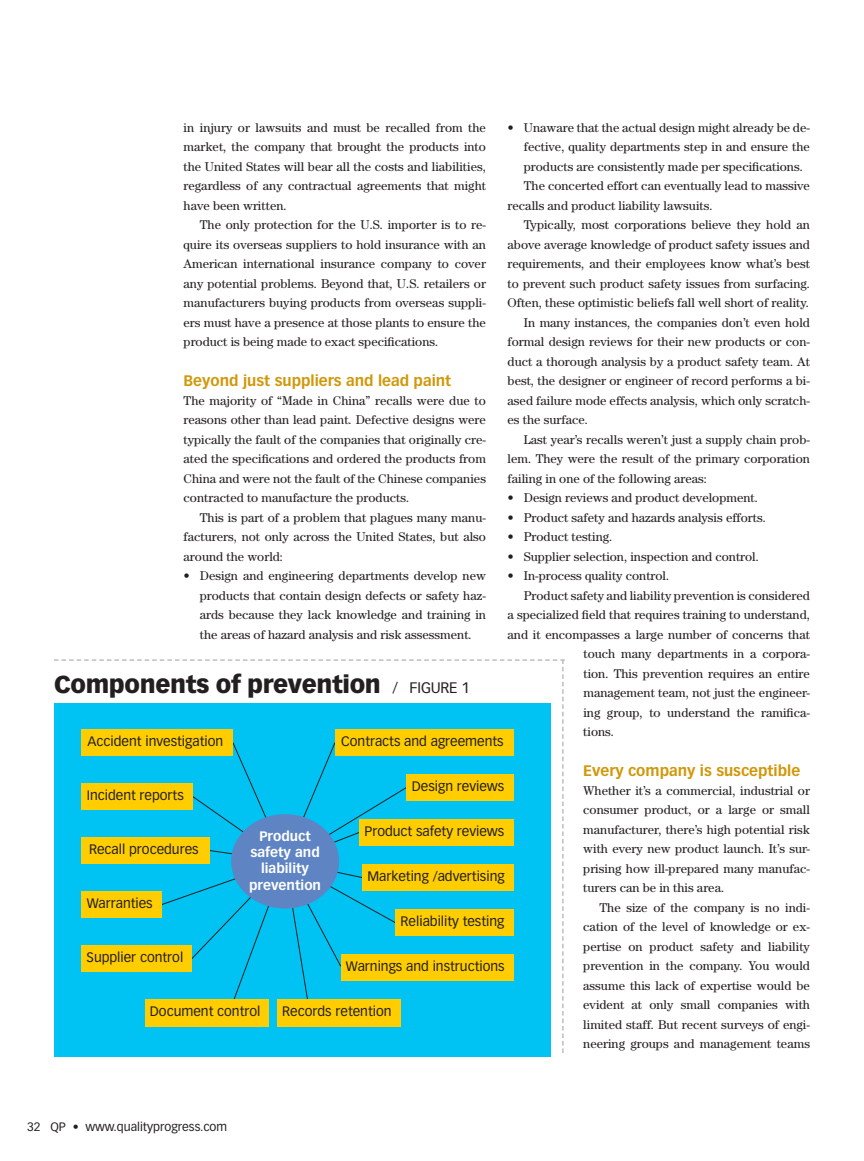
<style>
.page{position:relative;width:864px;height:1161px;background:#fff}
.page>*{position:absolute;margin:0;border:0;box-sizing:border-box;transform-origin:0 0}
.t1{font:900 24px "Vectora LT Std";letter-spacing:-.015em;color:#231f1f}
.t2{font:700 15px "Vectora LT Std";color:#d0980a}
.t3{font:13.5px "Vectora LT Std";color:#201e1f}
.t4{font:700 13.5px/16.2px "Vectora LT Std";color:#fff;text-align:center}
.t5{font:12.75px/19.5px "Century Std";color:#231f1f;text-align:justify}
.t6{font:12px "Vectora LT Std";color:#231f1f}
.s1{font-weight:400;font-size:15px}
</style>
<div class="page">
<svg style="left:54px;top:659px;width:511px;height:394px"></svg>
<div style="left:54px;top:703px;width:497px;height:353px;background:#00c3f3"></div>
<svg style="left:162px;top:742px;width:244px;height:258px"></svg>
<div style="left:231px;top:814px;width:108px;height:95px;background:#5e84c3;border-radius:50%"></div>
<div style="left:82px;top:729px;width:151px;height:27px;background:#ffcd00"></div>
<div style="left:335px;top:729px;width:179px;height:27px;background:#ffcd00"></div>
<div style="left:406px;top:774px;width:108px;height:27px;background:#ffcd00"></div>
<div style="left:395px;top:909px;width:119px;height:27px;background:#ffcd00"></div>
<div style="left:362px;top:864px;width:152px;height:27px;background:#ffcd00"></div>
<div style="left:341px;top:954px;width:173px;height:27px;background:#ffcd00"></div>
<div style="left:82px;top:945px;width:110px;height:27px;background:#ffcd00"></div>
<div style="left:277px;top:999px;width:123px;height:27px;background:#ffcd00"></div>
<div style="left:82px;top:783px;width:111px;height:27px;background:#ffcd00"></div>
<div style="left:82px;top:891px;width:80px;height:27px;background:#ffcd00"></div>
<div style="left:82px;top:837px;width:128px;height:27px;background:#ffcd00"></div>
<div style="left:146px;top:999px;width:123px;height:27px;background:#ffcd00"></div>
<div style="left:359px;top:819px;width:155px;height:27px;background:#ffcd00"></div>
<p class="t5" style="left:508px;top:119px;width:304px">• Unaware that the actual design might already be de-</p>
<p class="t5" style="left:524px;top:139px;width:288px">fective, quality departments step in and ensure the</p>
<p class="t5" style="left:524px;top:158px;width:281px">products are consistently made per specifications.</p>
<p class="t5" style="left:524px;top:178px;width:288px">The concerted effort can eventually lead to massive</p>
<p class="t5" style="left:508px;top:197px;width:207px">recalls and product liability lawsuits.</p>
<p class="t5" style="left:524px;top:217px;width:288px">Typically, most corporations believe they hold an</p>
<p class="t5" style="left:508px;top:236px;width:304px">above average knowledge of product safety issues and</p>
<p class="t5" style="left:508px;top:256px;width:304px">requirements, and their employees know what’s best</p>
<p class="t5" style="left:508px;top:275px;width:304px">to prevent such product safety issues from surfacing.</p>
<p class="t5" style="left:508px;top:295px;width:303px">Often, these optimistic beliefs fall well short of reality.</p>
<p class="t5" style="left:524px;top:314px;width:288px">In many instances, the companies don’t even hold</p>
<p class="t5" style="left:508px;top:334px;width:304px">formal design reviews for their new products or con-</p>
<p class="t5" style="left:508px;top:353px;width:304px">duct a thorough analysis by a product safety team. At</p>
<p class="t5" style="left:508px;top:373px;width:304px">best, the designer or engineer of record performs a bi-</p>
<p class="t5" style="left:508px;top:392px;width:304px">ased failure mode effects analysis, which only scratch-</p>
<p class="t5" style="left:508px;top:412px;width:82px">es the surface.</p>
<p class="t5" style="left:524px;top:431px;width:288px">Last year’s recalls weren’t just a supply chain prob-</p>
<p class="t5" style="left:508px;top:451px;width:304px">lem. They were the result of the primary corporation</p>
<p class="t5" style="left:508px;top:470px;width:201px">failing in one of the following areas:</p>
<p class="t5" style="left:508px;top:490px;width:252px">• Design reviews and product development.</p>
<p class="t5" style="left:508px;top:509px;width:260px">• Product safety and hazards analysis efforts.</p>
<p class="t5" style="left:508px;top:529px;width:106px">• Product testing.</p>
<p class="t5" style="left:508px;top:548px;width:253px">• Supplier selection, inspection and control.</p>
<p class="t5" style="left:508px;top:568px;width:163px">• In-process quality control.</p>
<p class="t5" style="left:524px;top:587px;width:288px">Product safety and liability prevention is considered</p>
<p class="t5" style="left:508px;top:607px;width:304px">a specialized field that requires training to understand,</p>
<p class="t5" style="left:508px;top:626px;width:304px">and it encompasses a large number of concerns that</p>
<p class="t5" style="left:583px;top:646px;width:228px">touch many departments in a corpora-</p>
<p class="t5" style="left:583px;top:665px;width:228px">tion. This prevention requires an entire</p>
<p class="t5" style="left:583px;top:685px;width:228px">management team, not just the engineer-</p>
<p class="t5" style="left:583px;top:704px;width:228px">ing group, to understand the ramifica-</p>
<p class="t5" style="left:583px;top:724px;width:32px">tions.</p>
<p class="t2" style="left:583px;top:763px;width:218px">Every company is susceptible</p>
<p class="t5" style="left:583px;top:782px;width:228px">Whether it’s a commercial, industrial or consumer product, or a large or small manufacturer, there’s high potential risk with every new product launch. It’s sur&shy;prising how ill-prepared many manufac&shy;turers can be in this area.</p>
<p class="t5" style="left:583px;top:899px;width:228px;text-indent:16px">The size of the company is no indi&shy;cation of the level of knowledge or ex&shy;pertise on product safety and liability prevention in the company. You would assume this lack of expertise would be evident at only small companies with limited staff. But recent surveys of engi&shy;neering groups and management teams</p>
<p class="t5" style="left:184px;top:119px;width:304px">in injury or lawsuits and must be recalled from the market, the company that brought the products into the United States will bear all the costs and liabilities, regardless of any contractual agreements that might have been written.</p>
<p class="t5" style="left:184px;top:217px;width:304px;text-indent:16px">The only protection for the U.S. importer is to re&shy;quire its overseas suppliers to hold insurance with an American international insurance company to cover any potential problems. Beyond that, U.S. retailers or manufacturers buying products from overseas suppli&shy;ers must have a presence at those plants to ensure the product is being made to exact specifications.</p>
<p class="t2" style="left:184px;top:373px;width:269px">Beyond just suppliers and lead paint</p>
<p class="t5" style="left:184px;top:392px;width:304px">The majority of “Made in China” recalls were due to reasons other than lead paint. Defective designs were typically the fault of the companies that originally cre&shy;ated the specifications and ordered the products from China and were not the fault of the Chinese companies contracted to manufacture the products.</p>
<p class="t5" style="left:184px;top:509px;width:304px;text-indent:16px">This is part of a problem that plagues many manu&shy;facturers, not only across the United States, but also around the world:</p>
<p class="t5" style="left:200px;top:568px;width:288px;text-indent:-16px">• Design and engineering departments develop new products that contain design defects or safety haz&shy;ards because they lack knowledge and training in the areas of hazard analysis and risk assessment.</p>
<h1 class="t1" style="left:54px;top:673px;width:417px">Components of prevention <span class="s1">/ FIGURE 1</span></h1>
<p class="t3" style="left:88px;top:735px;width:137px">Accident investigation</p>
<p class="t3" style="left:341px;top:735px;width:164px">Contracts and agreements</p>
<p class="t3" style="left:412px;top:780px;width:94px">Design reviews</p>
<p class="t3" style="left:87px;top:789px;width:99px">Incident reports</p>
<p class="t3" style="left:364px;top:825px;width:142px">Product safety reviews</p>
<p class="t4" style="left:249px;top:829px;width:74px">Product safety and liability prevention</p>
<p class="t3" style="left:89px;top:843px;width:111px">Recall procedures</p>
<p class="t3" style="left:367px;top:870px;width:139px">Marketing /advertising</p>
<p class="t3" style="left:87px;top:897px;width:67px">Warranties</p>
<p class="t3" style="left:401px;top:915px;width:105px">Reliability testing</p>
<p class="t3" style="left:87px;top:951px;width:98px">Supplier control</p>
<p class="t3" style="left:346px;top:960px;width:160px">Warnings and instructions</p>
<p class="t3" style="left:150px;top:1005px;width:112px">Document control</p>
<p class="t3" style="left:282px;top:1005px;width:111px">Records retention</p>
<p class="t6" style="left:27px;top:1121px;width:202px">32 QP • www.qualityprogress.com</p>
</div>
